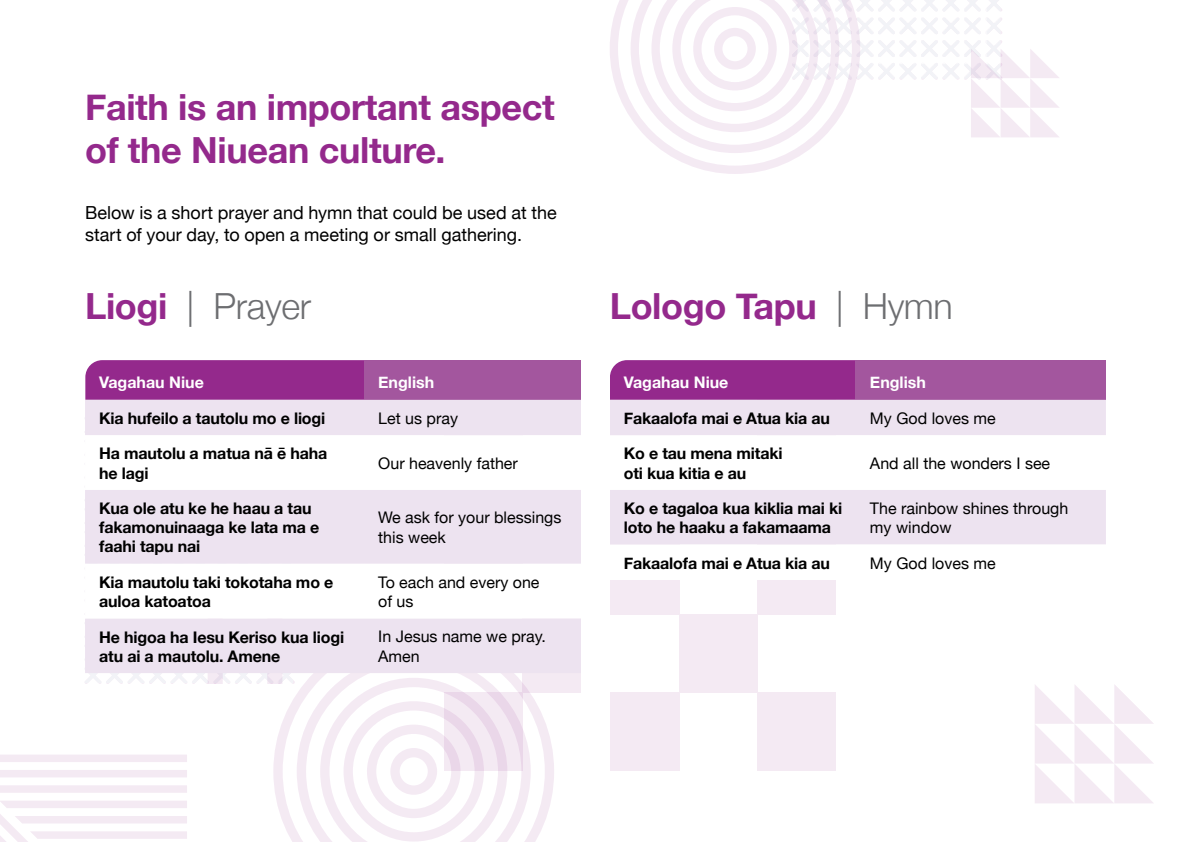
<style>
.page{position:relative;width:1191px;height:842px;background:#fff}
.page>*{position:absolute;margin:0;border:0;box-sizing:border-box;transform-origin:0 0}
.t1{font:700 36px/43.2px "Helvetica Neue";letter-spacing:-.01em;color:#94298c}
.t2{font:300 36px "Helvetica Neue";letter-spacing:-.01em;color:#6d6e71}
.t3{font:18px/22px "Helvetica Neue";color:#000}
.t4{font:700 16px/19.2px "Helvetica Neue";letter-spacing:-.01em;color:#000}
.t5{font:16px/19.2px "Helvetica Neue";color:#000}
.t6{font:700 16px "Helvetica Neue";color:#fff}
.s1{font-weight:700;color:#94298c}
.s2{font-weight:300;color:#6d6e71}
</style>
<div class="page">
<svg style="left:85px;top:673px;width:93px;height:11px"></svg>
<svg style="left:273px;top:673px;width:281px;height:169px"></svg>
<svg style="left:320px;top:678px;width:187px;height:164px"></svg>
<svg style="left:610px;top:0;width:194px;height:174px"></svg>
<svg style="left:178px;top:673px;width:119px;height:11px"></svg>
<svg style="left:0;top:755px;width:187px;height:87px"></svg>
<svg style="left:630px;top:0;width:429px;height:153px"></svg>
<div style="left:523px;top:614px;width:78px;height:78px;background:#f4eaf3"></div>
<div style="left:679px;top:614px;width:78px;height:78px;background:#f4eaf3"></div>
<div style="left:444px;top:692px;width:79px;height:78px;background:linear-gradient(to right,#f0e2ef,#f0e3ef)"></div>
<div style="left:601px;top:536px;width:78px;height:78px;background:#f4eaf3"></div>
<div style="left:601px;top:692px;width:78px;height:78px;background:#f4eaf3"></div>
<div style="left:757px;top:536px;width:78px;height:78px;background:#f4eaf3"></div>
<div style="left:757px;top:692px;width:78px;height:78px;background:#f4eaf3"></div>
<svg style="left:1035px;top:685px;width:119px;height:118px"></svg>
<div style="left:85px;top:360px;width:279px;height:40px;background:#94298c"></div>
<div style="left:610px;top:360px;width:245px;height:40px;background:#94298c"></div>
<div style="left:364px;top:360px;width:218px;height:40px;background:#a3569e"></div>
<div style="left:85px;top:400px;width:496px;height:273px;background:#ede3f0"></div>
<svg style="left:85px;top:435px;width:496px;height:183px"></svg>
<div style="left:855px;top:360px;width:251px;height:40px;background:#a3569e"></div>
<div style="left:610px;top:400px;width:496px;height:35px;background:#ede3f0"></div>
<svg style="left:609px;top:490px;width:497px;height:90px;fill:#ede3f0"></svg>
<div style="left:581px;top:177px;width:28px;height:665px;background:#fff"></div>
<h1 class="t1" style="left:85px;top:87px;width:471px">Faith is an important aspect of the Niuean culture.</h1>
<p class="t3" style="left:85px;top:202px;width:473px">Below is a short prayer and hymn that could be used at the start of your day, to open a meeting or small gathering.</p>
<h1 class="t2" style="left:85px;top:277px;width:227px"><span class="s1">Liogi</span> | Prayer</h1>
<p class="t6" style="left:99px;top:369px;width:106px">Vagahau Niue</p>
<p class="t6" style="left:378px;top:369px;width:57px">English</p>
<p class="t4" style="left:99px;top:409px;width:228px">Kia hufeilo a tautolu mo e liogi</p>
<p class="t5" style="left:378px;top:409px;width:81px">Let us pray</p>
<p class="t4" style="left:99px;top:444px;width:229px">Ha mautolu a matua nā ē haha he lagi</p>
<p class="t5" style="left:378px;top:454px;width:141px">Our heavenly father</p>
<p class="t4" style="left:99px;top:499px;width:222px">Kua ole atu ke he haau a tau fakamonuinaaga ke lata ma e faahi tapu nai</p>
<p class="t5" style="left:378px;top:509px;width:185px">We ask for your blessings this week</p>
<p class="t4" style="left:99px;top:573px;width:236px">Kia mautolu taki tokotaha mo e auloa katoatoa</p>
<p class="t5" style="left:378px;top:573px;width:163px">To each and every one of us</p>
<p class="t4" style="left:99px;top:628px;width:246px">He higoa ha Iesu Keriso kua liogi atu ai a mautolu. Amene</p>
<p class="t5" style="left:378px;top:628px;width:169px">In Jesus name we pray.<br>Amen</p>
<h1 class="t1" style="left:609px;top:286px;width:345px">Lologo Tapu <span class="s2">| Hymn</span></h1>
<p class="t6" style="left:624px;top:369px;width:106px">Vagahau Niue</p>
<p class="t6" style="left:870px;top:369px;width:57px">English</p>
<p class="t4" style="left:624px;top:409px;width:208px">Fakaalofa mai e Atua kia au</p>
<p class="t5" style="left:870px;top:409px;width:127px">My God loves me</p>
<p class="t4" style="left:624px;top:444px;width:160px">Ko e tau mena mitaki oti kua kitia e au</p>
<p class="t5" style="left:870px;top:454px;width:182px">And all the wonders I see</p>
<p class="t4" style="left:624px;top:499px;width:220px">Ko e tagaloa kua kiklia mai ki loto he haaku a fakamaama</p>
<p class="t5" style="left:870px;top:499px;width:200px">The rainbow shines through my window</p>
<p class="t4" style="left:624px;top:554px;width:208px">Fakaalofa mai e Atua kia au</p>
<p class="t5" style="left:870px;top:554px;width:127px">My God loves me</p>
</div>
